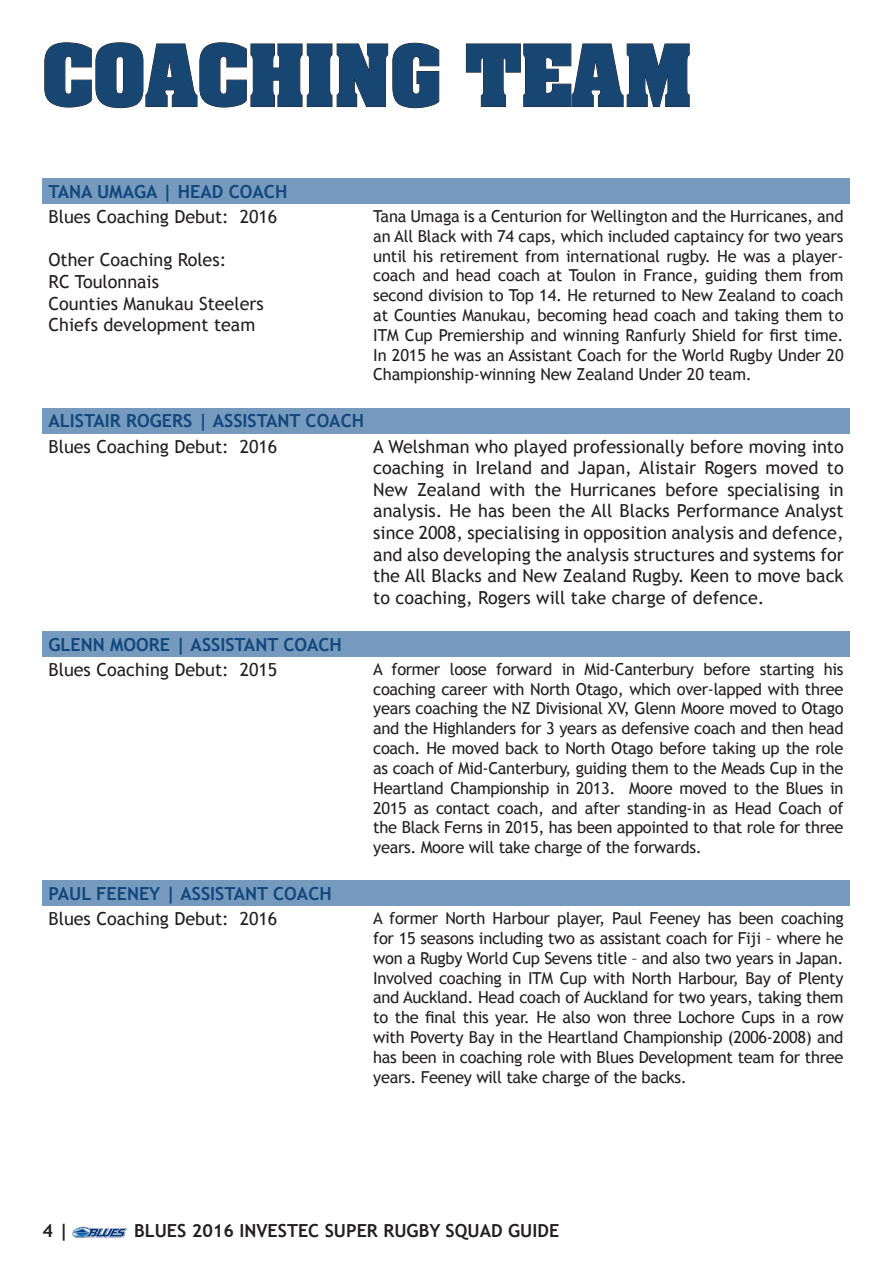
<style>
.page{position:relative;width:893px;height:1263px;background:#fff}
.page>*{position:absolute;margin:0;border:0;box-sizing:border-box;transform-origin:0 0}
.t1{font:700 72.9px "Aachen";color:#184672}
.t2{font:18px/21.6px "Trebuchet MS";color:#231f20}
.t3{font:700 18px "Trebuchet MS";color:#12477c}
.t4{font:700 18px "Trebuchet MS";color:#231f20}
.t5{font:16.5px/19.8px "Trebuchet MS";letter-spacing:-.02em;color:#231f20;text-align:justify}
</style>
<div class="page">
<svg style="left:72px;top:1227px;width:55px;height:12px"></svg>
<div style="left:43px;top:179px;width:807px;height:25px;background:#759abe"></div>
<div style="left:43px;top:408px;width:807px;height:25px;background:#759abe"></div>
<div style="left:43px;top:631px;width:807px;height:26px;background:#759abe"></div>
<div style="left:43px;top:881px;width:807px;height:25px;background:#759abe"></div>
<svg style="left:44px;top:42px;width:395px;height:67px"></svg>
<svg style="left:466px;top:43px;width:224px;height:64px"></svg>
<h1 class="t1" style="left:43px;top:20px;width:651px">COACHING TEAM</h1>
<p class="t3" style="left:49px;top:180px;width:240px">TANA UMAGA | HEAD COACH</p>
<p class="t2" style="left:49px;top:206px;width:230px">Blues Coaching Debut: 2016</p>
<p class="t2" style="left:49px;top:249px;width:217px">Other Coaching Roles:<br>RC Toulonnais<br>Counties Manukau Steelers<br>Chiefs development team</p>
<p class="t5" style="left:373px;top:206px;width:472px">Tana Umaga is a Centurion for Wellington and the Hurricanes, and an All Black with 74 caps, which included captaincy for two years until his retirement from international rugby. He was a player&shy;coach and head coach at Toulon in France, guiding them from second division to Top 14. He returned to New Zealand to coach at Counties Manukau, becoming head coach and taking them to ITM Cup Premiership and winning Ranfurly Shield for first time.<br>In 2015 he was an Assistant Coach for the World Rugby Under 20<br>Championship-winning New Zealand Under 20 team.</p>
<p class="t3" style="left:49px;top:410px;width:317px">ALISTAIR ROGERS | ASSISTANT COACH</p>
<p class="t2" style="left:49px;top:435px;width:230px">Blues Coaching Debut: 2016</p>
<p class="t2" style="left:373px;top:435px;width:472px;text-align:justify">A Welshman who played professionally before moving into coaching in Ireland and Japan, Alistair Rogers moved to New Zealand with the Hurricanes before specialising in analysis. He has been the All Blacks Performance Analyst since 2008, specialising in opposition analysis and defence, and also developing the analysis structures and systems for the All Blacks and New Zealand Rugby. Keen to move back to coaching, Rogers will take charge of defence.</p>
<p class="t3" style="left:49px;top:633px;width:295px">GLENN MOORE | ASSISTANT COACH</p>
<p class="t2" style="left:49px;top:659px;width:230px">Blues Coaching Debut: 2015</p>
<p class="t5" style="left:373px;top:659px;width:472px">A former loose forward in Mid-Canterbury before starting his coaching career with North Otago, which over-lapped with three years coaching the NZ Divisional XV, Glenn Moore moved to Otago and the Highlanders for 3 years as defensive coach and then head coach. He moved back to North Otago before taking up the role as coach of Mid-Canterbury, guiding them to the Meads Cup in the Heartland Championship in 2013. Moore moved to the Blues in 2015 as contact coach, and after standing-in as Head Coach of the Black Ferns in 2015, has been appointed to that role for three years. Moore will take charge of the forwards.</p>
<p class="t3" style="left:49px;top:882px;width:285px">PAUL FEENEY | ASSISTANT COACH</p>
<p class="t2" style="left:49px;top:908px;width:230px">Blues Coaching Debut: 2016</p>
<p class="t5" style="left:373px;top:908px;width:472px">A former North Harbour player, Paul Feeney has been coaching for 15 seasons including two as assistant coach for Fiji – where he won a Rugby World Cup Sevens title – and also two years in Japan.<br>Involved coaching in ITM Cup with North Harbour, Bay of Plenty and Auckland. Head coach of Auckland for two years, taking them to the final this year. He also won three Lochore Cups in a row with Poverty Bay in the Heartland Championship (2006-2008) and has been in coaching role with Blues Development team for three years. Feeney will take charge of the backs.</p>
<p class="t4" style="left:43px;top:1219px;width:28px">4 |</p>
<p class="t4" style="left:134px;top:1219px;width:427px">BLUES 2016 INVESTEC SUPER RUGBY SQUAD GUIDE</p>
</div>
